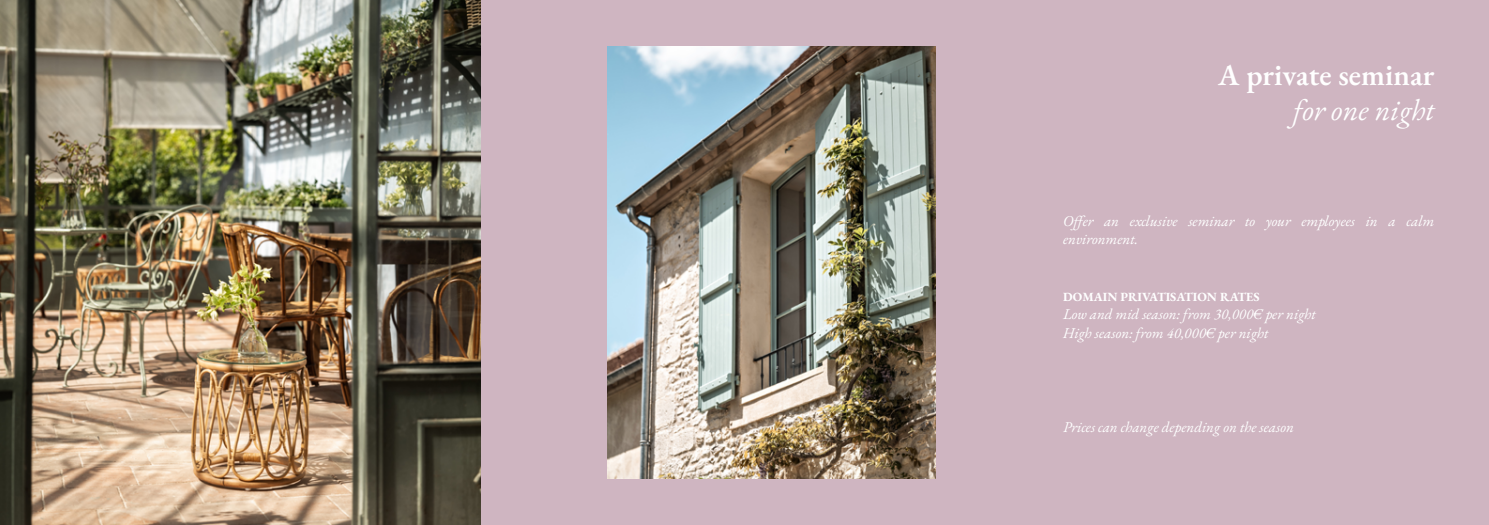
<style>
.page{position:relative;width:1489px;height:525px;background:#fff}
.page>*{position:absolute;margin:0;border:0;box-sizing:border-box;transform-origin:0 0}
.t1{font:600 30px "EB Garamond";color:#fff}
.t2{font:italic 30px "EB Garamond";color:#fff}
.t3{font:italic 15px/18.8px "EB Garamond";color:#fff}
.t4{font:700 12.5px "EB Garamond";color:#fff}
</style>
<div class="page">
<div style="left:480px;top:0;width:1008px;height:524px;background:#cfb5c1"></div>
<img style="left:0;top:0;width:480px;height:524px">
<img style="left:607px;top:46px;width:328px;height:432px">
<h1 class="t1" style="left:1218px;top:56px;width:218px">A private seminar</h1>
<h1 class="t2" style="left:1292px;top:91px;width:143px">for one night</h1>
<p class="t3" style="left:1063px;top:211px;width:373px">Offer an exclusive seminar to your employees in a calm environment.</p>
<p class="t4" style="left:1063px;top:288px;width:198px">DOMAIN PRIVATISATION RATES</p>
<p class="t3" style="left:1063px;top:305px;width:254px">Low and mid season: from 30,000€ per night<br>High season: from 40,000€ per night</p>
<p class="t3" style="left:1063px;top:417px;width:232px">Prices can change depending on the season</p>
</div>
